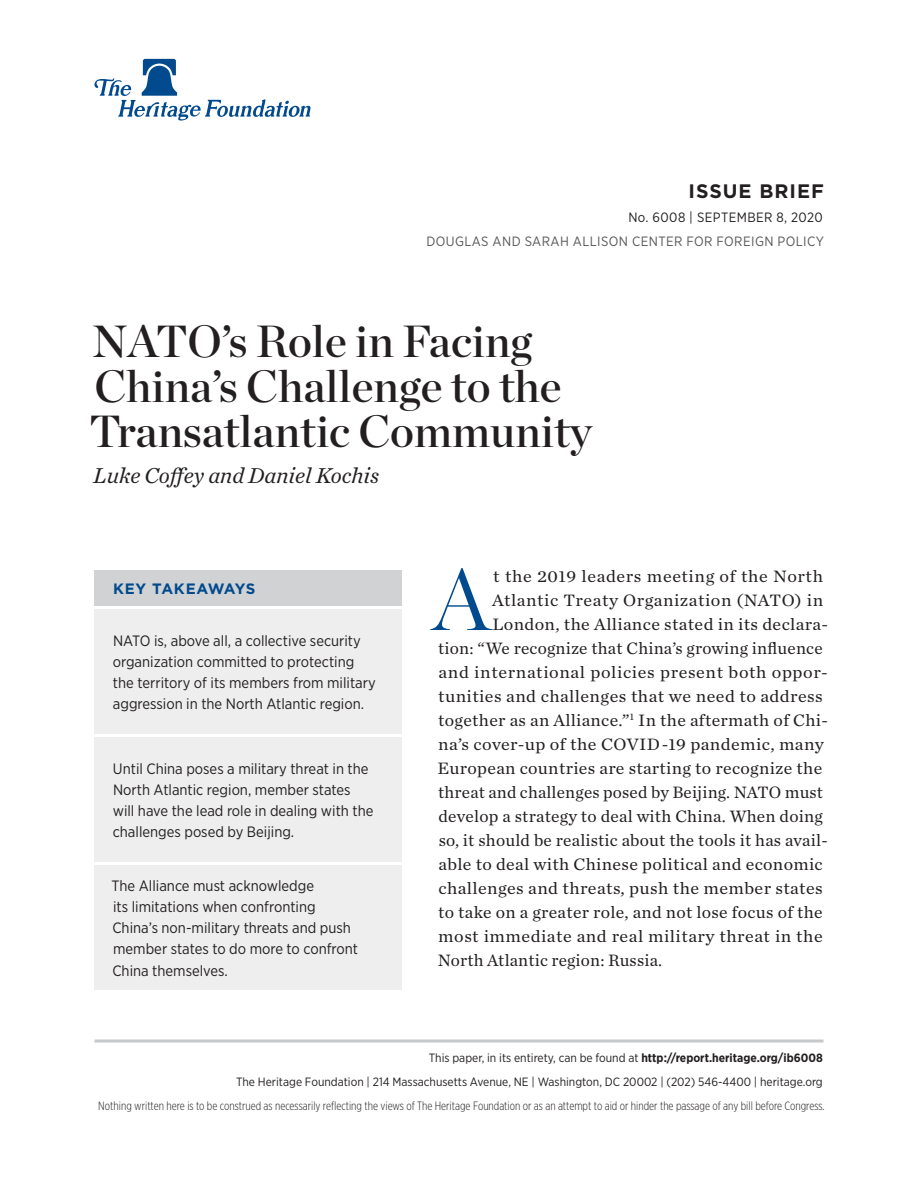
<style>
.page{position:relative;width:918px;height:1188px;background:#fff}
.page>*{position:absolute;margin:0;border:0;box-sizing:border-box;transform-origin:0 0}
.Body_Text___DROP_CAP{font:300 86.1px "Chronicle Display";color:#004a8d}
.Paper_Title{font:45px/45px "Chronicle Display Semi";color:#231f20}
.Byline{font:italic 22.5px "Chronicle Text G1";color:#231f20}
.t1{font:700 19.5px "Gotham";letter-spacing:.05em;color:#231f20}
.Body_Text___DROP_CAP-2{font:17.25px "Chronicle Text G1";letter-spacing:.015em;color:#231f20}
.Body_Text___DROP_CAP-3{font:17.25px "Chronicle Text G1";letter-spacing:.015em;color:#231f20;scale:1.05 1}
.Body_Text___DROP_CAP-4{font:17.25px "Chronicle Text G1";letter-spacing:.015em;color:#231f20;scale:1.04 1}
.Body_Text___DROP_CAP-5{font:17.25px "Chronicle Text G1";letter-spacing:.035em;color:#231f20;scale:1.05 1}
.Key_Takeaways{font:15px/21px "Gotham Narrow";color:#231f20}
.Key_Takeaways___HEAD{font:700 15px "Gotham";letter-spacing:.03em;color:#004a8d}
.t2{font:13.5px "Gotham Narrow";letter-spacing:.03em;color:#57585a}
.t3{font:13.5px "Gotham Narrow";letter-spacing:.03em;color:#231f20}
.t4{font:12px/24px "Gotham Narrow";color:#231f20;text-align:right}
.t5{font:300 12px "Gotham X Narrow";color:#231f20}
.s1{font-weight:700}
</style>
<div class="page">
<hr style="left:94px;top:1040px;width:730px;height:2px;background:#c7c8ca">
<svg style="left:94px;top:59px;width:216px;height:62px"></svg>
<div style="left:94px;top:609px;width:308px;height:125px;background:#eeeeef"></div>
<div style="left:94px;top:570px;width:308px;height:36px;background:#d1d2d4"></div>
<div style="left:94px;top:737px;width:308px;height:125px;background:#eeeeef"></div>
<div style="left:94px;top:865px;width:308px;height:125px;background:#eeeeef"></div>
<h3 class="t1" style="left:689px;top:178px;width:137px">ISSUE BRIEF</h3>
<p class="t3" style="left:628px;top:209px;width:196px">No. 6008 | September 8, 2020</p>
<p class="t2" style="left:426px;top:233px;width:241px">DOUGLAS AND SARAH ALLISON CENTER</p>
<p class="t2" style="left:687px;top:233px;width:139px">FOR FOREIGN POLICY</p>
<p class="Paper_Title" style="left:90px;top:316px;width:504px">NATO’s Role in Facing<br>China’s Challenge to the<br>Transatlantic Community</p>
<p class="Byline" style="left:93px;top:458px;width:288px">Luke Coffey and Daniel Kochis</p>
<p class="Key_Takeaways___HEAD" style="left:113px;top:579px;width:144px">KEY TAKEAWAYS</p>
<p class="Key_Takeaways" style="left:113px;top:630px;width:265px">NATO is, above all, a collective security organization committed to protecting the territory of its members from military aggression in the North Atlantic region.</p>
<p class="Key_Takeaways" style="left:113px;top:758px;width:262px">Until China poses a military threat in the North Atlantic region, member states will have the lead role in dealing with the challenges posed by Beijing.</p>
<p class="Key_Takeaways" style="left:112px;top:875px;width:248px">The Alliance must acknowledge<br>its limitations when confronting<br>China’s non-military threats and push member states to do more to confront<br>China themselves.</p>
<p class="Body_Text___DROP_CAP" style="left:432px;top:534px;width:60px">A</p>
<p class="Body_Text___DROP_CAP-5" style="left:493px;top:563px;width:316px">t the 2019 leaders meeting of the North</p>
<p class="Body_Text___DROP_CAP-3" style="left:492px;top:587px;width:317px">Atlantic Treaty Organization (NATO) in</p>
<p class="Body_Text___DROP_CAP-4" style="left:493px;top:611px;width:324px">London, the Alliance stated in its declara-</p>
<p class="Body_Text___DROP_CAP-2" style="left:438px;top:635px;width:386px">tion: “We recognize that China’s growing influence</p>
<p class="Body_Text___DROP_CAP-5" style="left:439px;top:659px;width:372px">and international policies present both oppor-</p>
<p class="Body_Text___DROP_CAP-3" style="left:438px;top:683px;width:368px">tunities and challenges that we need to address</p>
<p class="Body_Text___DROP_CAP-2" style="left:438px;top:707px;width:391px">together as an Alliance.”<sup>1</sup> In the aftermath of Chi-</p>
<p class="Body_Text___DROP_CAP-3" style="left:438px;top:731px;width:369px">na’s cover-up of the COVID-19 pandemic, many</p>
<p class="Body_Text___DROP_CAP-4" style="left:438px;top:755px;width:372px">European countries are starting to recognize the</p>
<p class="Body_Text___DROP_CAP-2" style="left:438px;top:779px;width:386px">threat and challenges posed by Beijing. NATO must</p>
<p class="Body_Text___DROP_CAP-2" style="left:438px;top:803px;width:386px">develop a strategy to deal with China. When doing</p>
<p class="Body_Text___DROP_CAP-2" style="left:439px;top:827px;width:391px">so, it should be realistic about the tools it has avail-</p>
<p class="Body_Text___DROP_CAP-4" style="left:439px;top:851px;width:371px">able to deal with Chinese political and economic</p>
<p class="Body_Text___DROP_CAP-3" style="left:438px;top:875px;width:368px">challenges and threats, push the member states</p>
<p class="Body_Text___DROP_CAP-2" style="left:438px;top:899px;width:386px">to take on a greater role, and not lose focus of the</p>
<p class="Body_Text___DROP_CAP-3" style="left:438px;top:923px;width:368px">most immediate and real military threat in the</p>
<p class="Body_Text___DROP_CAP-2" style="left:438px;top:947px;width:226px">North Atlantic region: Russia.</p>
<p class="t4" style="left:236px;top:1046px;width:588px">This paper, in its entirety, can be found at <span class="s1">http://report.heritage.org/ib6008<br></span>The Heritage Foundation | 214 Massachusetts Avenue, NE | Washington, DC 20002 | (202) 546-4400 | heritage.org</p>
<p class="t5" style="left:98px;top:1099px;width:728px">Nothing written here is to be construed as necessarily reflecting the views of The Heritage Foundation or as an attempt to aid or hinder the passage of any bill before Congress.</p>
</div>
